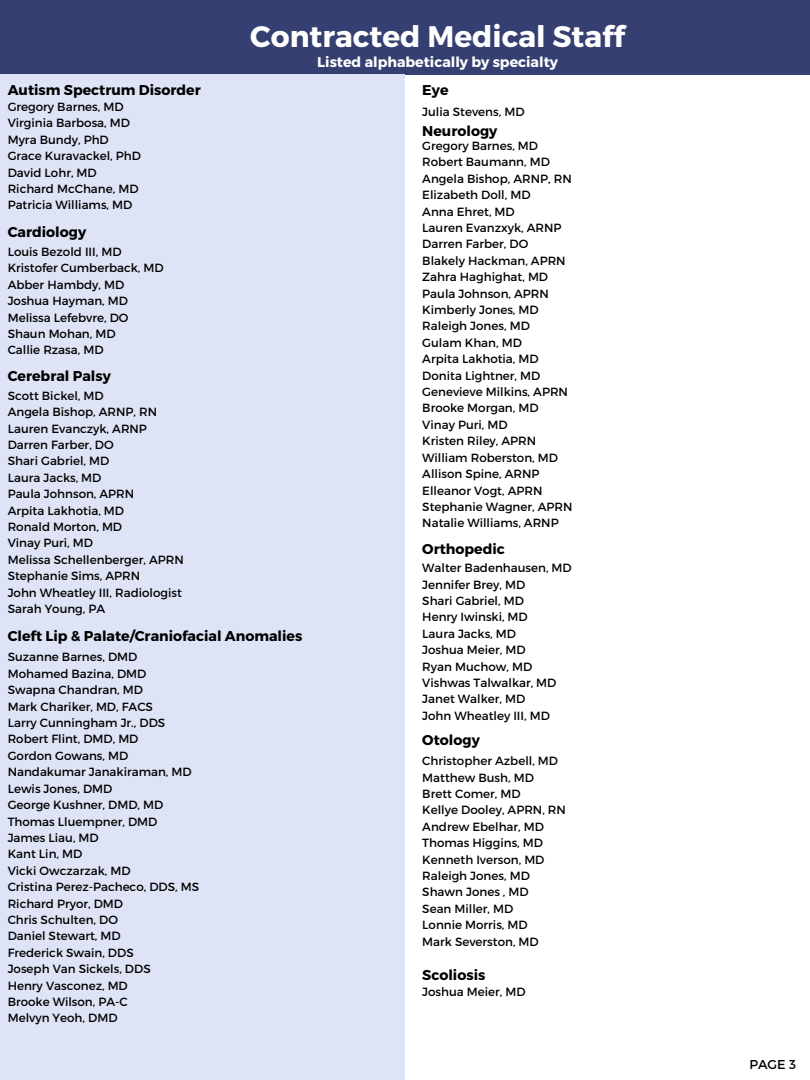
<style>
.page{position:relative;width:810px;height:1080px;background:#fff}
.page>*{position:absolute;margin:0;border:0;box-sizing:border-box;transform-origin:0 0}
.t1{font:700 29.62px "Montserrat";color:#fff}
.t2{font:700 14.19px "Montserrat";color:#000}
.t3{font:700 14.19px "Montserrat";color:#fff}
.t4{font:12.88px "Montserrat";color:#000}
.t5{font:11.88px/16.4px "Montserrat";color:#000}
</style>
<div class="page">
<div style="left:0;top:0;width:810px;height:75px;background:#353f71"></div>
<div style="left:0;top:74px;width:405px;height:1006px;background:#dee4f5"></div>
<h1 class="t1" style="left:250px;top:17px;width:376px">Contracted Medical Staff</h1>
<p class="t3" style="left:317px;top:53px;width:242px">Listed alphabetically by specialty</p>
<p class="t2" style="left:8px;top:81px;width:195px">Autism Spectrum Disorder</p>
<p class="t5" style="left:8px;top:98px;width:135px">Gregory Barnes, MD<br>Virginia Barbosa, MD<br>Myra Bundy, PhD<br>Grace Kuravackel, PhD<br>David Lohr, MD<br>Richard McChane, MD<br>Patricia Williams, MD</p>
<p class="t2" style="left:8px;top:222px;width:80px">Cardiology</p>
<p class="t5" style="left:8px;top:243px;width:157px">Louis Bezold III, MD<br>Kristofer Cumberback, MD<br>Abber Hambdy, MD<br>Joshua Hayman, MD<br>Melissa Lefebvre, DO<br>Shaun Mohan, MD<br>Callie Rzasa, MD</p>
<p class="t2" style="left:8px;top:367px;width:105px">Cerebral Palsy</p>
<p class="t5" style="left:8px;top:387px;width:178px">Scott Bickel, MD<br>Angela Bishop, ARNP, RN<br>Lauren Evanczyk, ARNP<br>Darren Farber, DO<br>Shari Gabriel, MD<br>Laura Jacks, MD<br>Paula Johnson, APRN<br>Arpita Lakhotia, MD<br>Ronald Morton, MD<br>Vinay Puri, MD<br>Melissa Schellenberger, APRN<br>Stephanie Sims, APRN<br>John Wheatley III, Radiologist<br>Sarah Young, PA</p>
<p class="t2" style="left:8px;top:627px;width:296px">Cleft Lip &amp; Palate/Craniofacial Anomalies</p>
<p class="t5" style="left:8px;top:648px;width:193px">Suzanne Barnes, DMD<br>Mohamed Bazina, DMD<br>Swapna Chandran, MD<br>Mark Chariker, MD, FACS<br>Larry Cunningham Jr., DDS<br>Robert Flint, DMD, MD<br>Gordon Gowans, MD<br>Nandakumar Janakiraman, MD<br>Lewis Jones, DMD<br>George Kushner, DMD, MD<br>Thomas Lluempner, DMD<br>James Liau, MD<br>Kant Lin, MD<br>Vicki Owczarzak, MD<br>Cristina Perez-Pacheco, DDS, MS<br>Richard Pryor, DMD<br>Chris Schulten, DO<br>Daniel Stewart, MD<br>Frederick Swain, DDS<br>Joseph Van Sickels, DDS<br>Henry Vasconez, MD<br>Brooke Wilson, PA-C<br>Melvyn Yeoh, DMD</p>
<p class="t2" style="left:422px;top:81px;width:28px">Eye</p>
<p class="t5" style="left:422px;top:103px;width:104px">Julia Stevens, MD</p>
<p class="t2" style="left:422px;top:121px;width:77px">Neurology</p>
<p class="t5" style="left:422px;top:137px;width:152px">Gregory Barnes, MD<br>Robert Baumann, MD<br>Angela Bishop, ARNP, RN<br>Elizabeth Doll, MD<br>Anna Ehret, MD<br>Lauren Evanzxyk, ARNP<br>Darren Farber, DO<br>Blakely Hackman, APRN<br>Zahra Haghighat, MD<br>Paula Johnson, APRN<br>Kimberly Jones, MD<br>Raleigh Jones, MD<br>Gulam Khan, MD<br>Arpita Lakhotia, MD<br>Donita Lightner, MD<br>Genevieve Milkins, APRN<br>Brooke Morgan, MD<br>Vinay Puri, MD<br>Kristen Riley, APRN<br>William Roberston, MD<br>Allison Spine, ARNP<br>Elleanor Vogt, APRN<br>Stephanie Wagner, APRN<br>Natalie Williams, ARNP</p>
<p class="t2" style="left:422px;top:540px;width:84px">Orthopedic</p>
<p class="t5" style="left:422px;top:559px;width:151px">Walter Badenhausen, MD<br>Jennifer Brey, MD<br>Shari Gabriel, MD<br>Henry Iwinski, MD<br>Laura Jacks, MD<br>Joshua Meier, MD<br>Ryan Muchow, MD<br>Vishwas Talwalkar, MD<br>Janet Walker, MD<br>John Wheatley III, MD</p>
<p class="t2" style="left:422px;top:731px;width:59px">Otology</p>
<p class="t5" style="left:422px;top:752px;width:145px">Christopher Azbell, MD<br>Matthew Bush, MD<br>Brett Comer, MD<br>Kellye Dooley, APRN, RN<br>Andrew Ebelhar, MD<br>Thomas Higgins, MD<br>Kenneth Iverson, MD<br>Raleigh Jones, MD<br>Shawn Jones , MD<br>Sean Miller, MD<br>Lonnie Morris, MD<br>Mark Severston, MD</p>
<p class="t2" style="left:422px;top:966px;width:65px">Scoliosis</p>
<p class="t5" style="left:422px;top:983px;width:105px">Joshua Meier, MD</p>
<p class="t4" style="left:749px;top:1056px;width:48px">PAGE 3</p>
</div>
